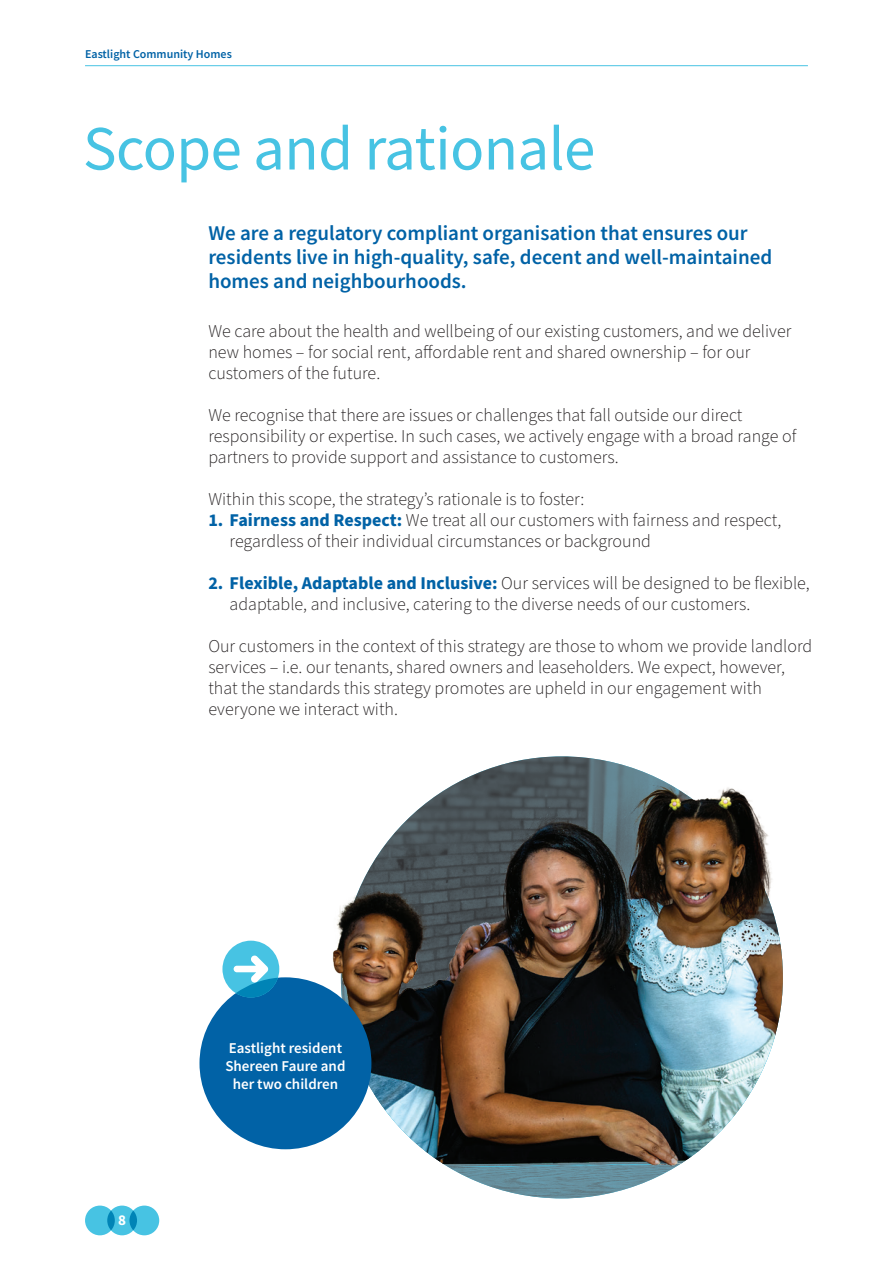
<style>
.page{position:relative;width:893px;height:1263px;background:#fff}
.page>*{position:absolute;margin:0;border:0;box-sizing:border-box;transform-origin:0 0}
.t1{font:63px "Source Sans Pro";letter-spacing:-.01em;color:#47c3e3}
.t2{font:600 21px/24px "Source Sans Pro";color:#0162a6}
.t3{font:300 18px/21px "Source Sans Pro";color:#231f20}
.t4{font:600 15px/18px "Source Sans Pro";color:#fff;text-align:center}
.t5{font:700 15px "Source Sans Pro";color:#fff}
.t6{font:600 12px "Source Sans Pro";color:#0162a6}
.s1{font-weight:700;color:#0162a6}
</style>
<div class="page">
<hr style="left:85px;top:65px;width:723px;height:1px;background:#47c3e3">
<div style="left:85px;top:1205px;width:30px;height:30px;background:#47c3e3;border-radius:50%"></div>
<div style="left:129px;top:1205px;width:30px;height:30px;background:#47c3e3;border-radius:50%"></div>
<div style="left:107px;top:1205px;width:30px;height:30px;background:#47c3e3;border-radius:50%"></div>
<svg style="left:129px;top:1210px;width:8px;height:20px"></svg>
<svg style="left:107px;top:1210px;width:8px;height:20px"></svg>
<img style="left:341px;top:756px;width:442px;height:442px;border-radius:221px">
<img style="left:631px;top:779px;width:146px;height:146px">
<img style="left:315px;top:883px;width:123px;height:127px">
<div style="left:199px;top:977px;width:172px;height:172px;background:#0162a6;border-radius:50%"></div>
<div style="left:222px;top:941px;width:57px;height:56px;background:#47c3e3;border-radius:50%"></div>
<svg style="left:234px;top:955px;width:44px;height:42px"></svg>
<p class="t6" style="left:85px;top:46px;width:148px">Eastlight Community Homes</p>
<h1 class="t1" style="left:83px;top:106px;width:514px">Scope and rationale</h1>
<p class="t2" style="left:208px;top:221px;width:565px">We are a regulatory compliant organisation that ensures our residents live in high-quality, safe, decent and well-maintained homes and neighbourhoods.</p>
<p class="t3" style="left:208px;top:321px;width:584px">We care about the health and wellbeing of our existing customers, and we deliver new homes – for social rent, affordable rent and shared ownership – for our customers of the future.</p>
<p class="t3" style="left:208px;top:405px;width:589px">We recognise that there are issues or challenges that fall outside our direct responsibility or expertise. In such cases, we actively engage with a broad range of partners to provide support and assistance to customers.</p>
<p class="t3" style="left:208px;top:489px;width:378px">Within this scope, the strategy’s rationale is to foster:</p>
<p class="t3" style="left:230px;top:510px;width:553px;text-indent:-21px"><span class="s1">1. Fairness and Respect:</span> We treat all our customers with fairness and respect, regardless of their individual circumstances or background</p>
<p class="t3" style="left:230px;top:573px;width:582px;text-indent:-21px"><span class="s1">2. Flexible, Adaptable and Inclusive:</span> Our services will be designed to be flexible, adaptable, and inclusive, catering to the diverse needs of our customers.</p>
<p class="t3" style="left:208px;top:636px;width:605px">Our customers in the context of this strategy are those to whom we provide landlord services – i.e. our tenants, shared owners and leaseholders. We expect, however, that the standards this strategy promotes are upheld in our engagement with everyone we interact with.</p>
<p class="t5" style="left:118px;top:1210px;width:9px">8</p>
<p class="t4" style="left:225px;top:1039px;width:122px">Eastlight resident<br>Shereen Faure and her two children</p>
</div>
